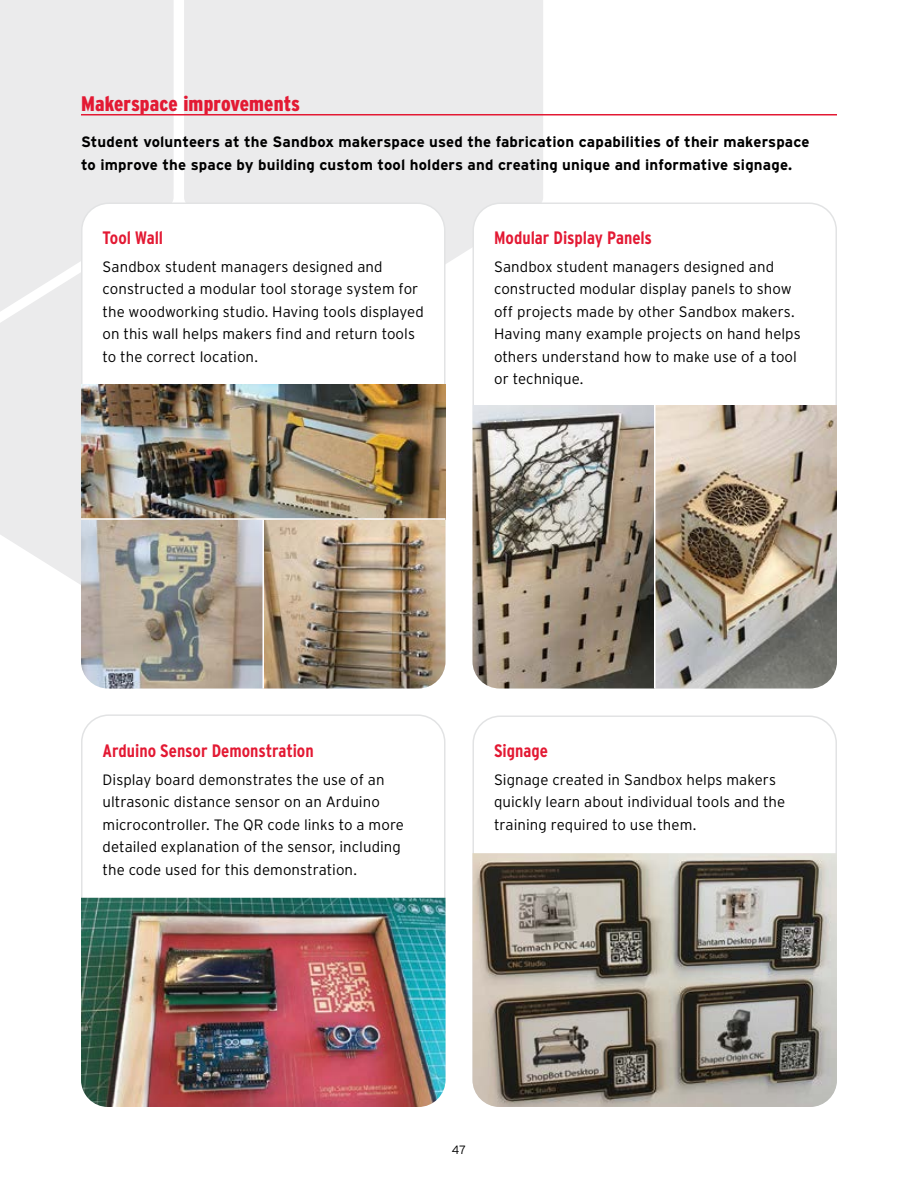
<style>
.page{position:relative;width:918px;height:1188px;background:#fff}
.page>*{position:absolute;margin:0;border:0;box-sizing:border-box;transform-origin:0 0}
.t1{font:900 21px "Interstate Condensed";letter-spacing:.005em;color:#e31933}
.t2{font:700 18px "Interstate Condensed";color:#e31933}
.t3{font:300 15px/22.5px "Interstate";letter-spacing:.005em;color:#000}
.t4{font:700 15px/22.5px "Interstate";letter-spacing:.01em;color:#000}
.t5{font:300 12px "Interstate";color:#000}
</style>
<div class="page">
<div style="left:0;top:0;width:174px;height:212px;background:#ebebec"></div>
<div style="left:184px;top:0;width:359px;height:212px;background:#ebebec"></div>
<svg style="left:439px;top:212px;width:40px;height:52px;fill:#ebebec"></svg>
<svg style="left:0;top:212px;width:88px;height:373px;background:#ececed"></svg>
<div style="left:82px;top:203px;width:363px;height:485px;background:#fff;border-radius:27px"></div>
<div style="left:473px;top:203px;width:363px;height:485px;background:#fff;border-radius:27px"></div>
<hr style="left:81px;top:114px;width:756px;height:1px;background:#e31933">
<img style="left:472px;top:853px;width:365px;height:254px">
<img style="left:81px;top:898px;width:365px;height:209px">
<img style="left:472px;top:405px;width:182px;height:283px">
<img style="left:656px;top:405px;width:181px;height:283px">
<img style="left:81px;top:385px;width:365px;height:133px">
<img style="left:81px;top:520px;width:365px;height:168px">
<hr style="left:262px;top:520px;width:2px;height:168px;background:#fff">
<hr style="left:81px;top:518px;width:365px;height:2px;background:#fff">
<h1 class="t1" style="left:81px;top:92px;width:220px">Makerspace improvements</h1>
<p class="t4" style="left:81px;top:131px;width:730px">Student volunteers at the Sandbox makerspace used the fabrication capabilities of their makerspace to improve the space by building custom tool holders and creating unique and informative signage.</p>
<p class="t2" style="left:103px;top:228px;width:62px">Tool Wall</p>
<p class="t3" style="left:103px;top:255px;width:323px">Sandbox student managers designed and constructed a modular tool storage system for the woodworking studio. Having tools displayed on this wall helps makers find and return tools to the correct location.</p>
<p class="t2" style="left:494px;top:228px;width:159px">Modular Display Panels</p>
<p class="t3" style="left:494px;top:255px;width:308px">Sandbox student managers designed and constructed modular display panels to show off projects made by other Sandbox makers.<br>Having many example projects on hand helps others understand how to make use of a tool or technique.</p>
<p class="t2" style="left:103px;top:741px;width:213px">Arduino Sensor Demonstration</p>
<p class="t3" style="left:103px;top:768px;width:303px">Display board demonstrates the use of an ultrasonic distance sensor on an Arduino microcontroller. The QR code links to a more detailed explanation of the sensor, including the code used for this demonstration.</p>
<p class="t2" style="left:494px;top:741px;width:55px">Signage</p>
<p class="t3" style="left:494px;top:768px;width:293px">Signage created in Sandbox helps makers quickly learn about individual tools and the training required to use them.</p>
<p class="t5" style="left:452px;top:1143px;width:16px">47</p>
</div>
